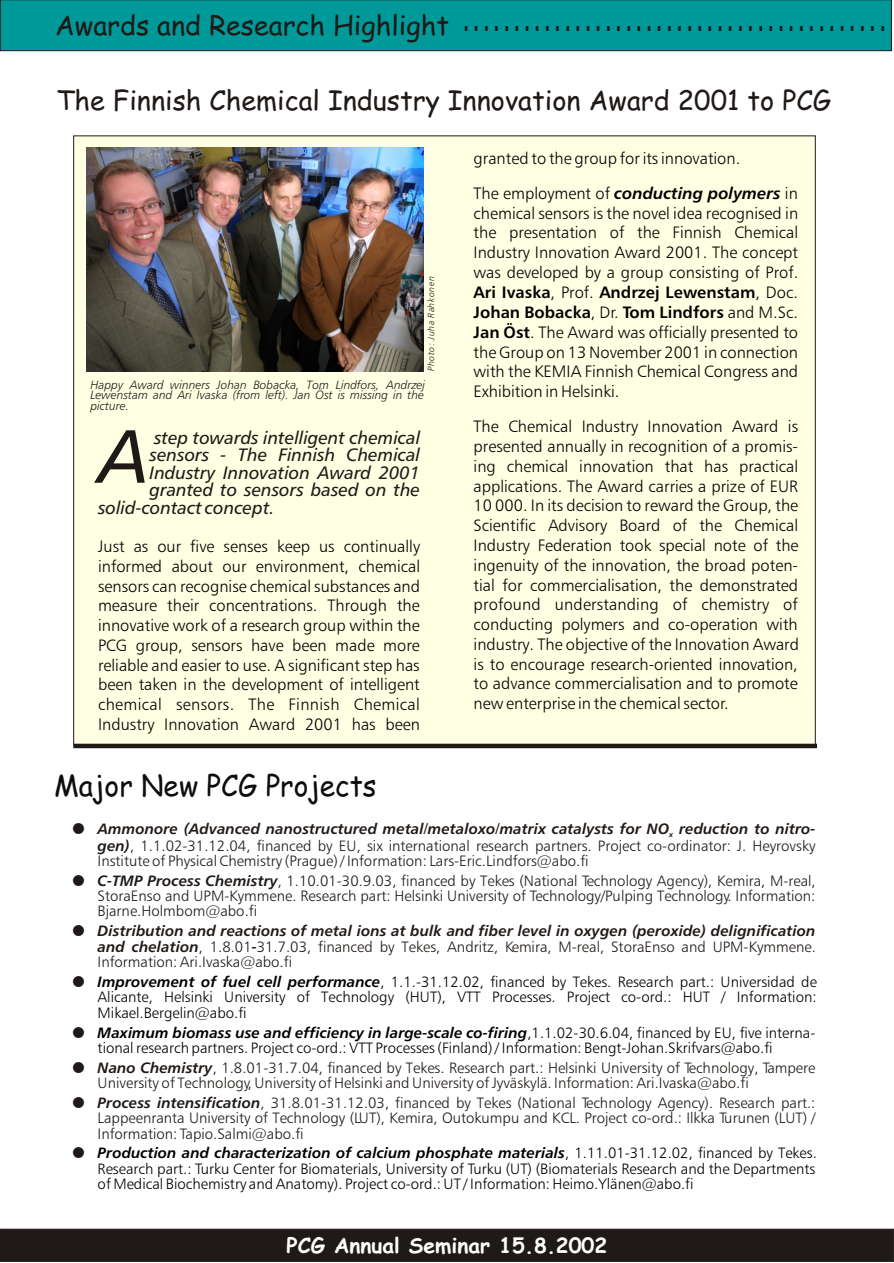
<style>
.page{position:relative;width:894px;height:1263px;background:#fff}
.page>*{position:absolute;margin:0;border:0;box-sizing:border-box;transform-origin:0 0}
.t1{font:italic 75.45px "Humnst 777 BT";color:#1f1a17}
.t2{font:38.1px "Avant Garde Bk BT";color:#1f1a17;scale:.95 1}
.t3{font:29.25px "Comic Sans MS";color:#0d0d0d;scale:.96 1}
.t4{font:27px "Comic Sans MS";color:#1f1a17}
.t5{font:700 21px "Comic Sans MS";color:#fff}
.t6{font:italic 18px/17.4px "Humnst 777 BT";color:#1f1a17}
.t7{font:16.5px/19.8px "Humnst 777 Lt BT";color:#000;text-align:justify}
.t8{font:700 16.5px/20.1px "Humnst 777 BT";color:#000}
.t9{font:italic 700 16.5px "Humnst 777 BT";color:#000}
.t10{font:16.5px "Humnst 777 Lt BT";letter-spacing:.02em;color:#000}
.t11{font:15px/15.3px "Humnst 777 Lt BT";color:#1f1a17}
.t12{font:15px/15.3px "Humnst 777 Lt BT";color:#000;text-align:justify}
.t13{font:italic 700 15px "Humnst 777 BT";color:#000}
.t14{font:italic 700 15px "Humnst 777 BT";color:#1f1a17}
.t15{font:italic 12px/10.1px "Humnst 777 Lt BT";color:#1f1a17;text-align:justify}
.t16{font:italic 9px "Humnst 777 Lt BT";letter-spacing:.05em;color:#1f1a17}
.t17{font:italic 700 7.5px "Humnst 777 BT";color:#1f1a17}
.s1{font-family:"Humnst 777 Lt BT";font-weight:400;font-style:normal}
.s2{font-family:"Humnst 777 Lt BT";font-weight:400}
.s3{font-family:"Humnst 777 BT";font-weight:700}
.s4{font-family:"Humnst 777 BT";font-weight:700;font-style:italic}
</style>
<div class="page">
<div style="left:74px;top:136px;width:741px;height:609px;background:#ffffe3"></div>
<div style="left:0;top:1229px;width:894px;height:33px;background:#1f1a17;border:1px solid #1f1a17"></div>
<div style="left:0;top:0;width:892px;height:51px;background:#099;border:1px solid #1f1a17"></div>
<hr style="left:73px;top:744px;width:744px;height:4px;background:#1f1a17">
<img style="left:87px;top:147px;width:336px;height:225px">
<h3 class="t4" style="left:55px;top:13px;width:395px">Awards and Research Highlight</h3>
<h2 class="t2" style="left:461px;top:3px;width:451px">..........................................</h2>
<h3 class="t4" style="left:56px;top:88px;width:777px">The Finnish Chemical Industry Innovation Award 2001 to PCG</h3>
<p class="t16" style="left:427px;top:371px;width:96px;rotate:-90deg">Photo: Juha Rahkonen</p>
<p class="t15" style="left:90px;top:381px;width:336px">Happy Award winners Johan Bobacka, Tom Lindfors, Andrzej Lewenstam and Ari Ivaska (from left). Jan Öst is missing in the picture.</p>
<h1 class="t1" style="left:98px;top:425px;width:53px">A</h1>
<p class="t6" style="left:150px;top:431px;width:272px">step towards intelligent chemical sensors - The Finnish Chemical</p>
<p class="t6" style="left:150px;top:465px;width:272px">Industry Innovation Award 2001</p>
<p class="t6" style="left:150px;top:483px;width:272px">granted to sensors based on the</p>
<p class="t6" style="left:98px;top:500px;width:178px">solid-contact concept.</p>
<p class="t7" style="left:474px;top:149px;width:268px">granted to the group for its innovation.</p>
<p class="t9" style="left:474px;top:186px;width:326px"><span class="s1">The employment of</span> conducting polymers <span class="s1">in</span></p>
<p class="t7" style="left:474px;top:204px;width:326px">chemical sensors is the novel idea recognised in the presentation of the Finnish Chemical Industry Innovation Award 2001. The concept was developed by a group consisting of Prof.</p>
<p class="t8" style="left:474px;top:284px;width:326px">Ari Ivaska<span class="s2">, Prof.</span> Andrzej Lewenstam<span class="s2">, Doc.<br></span>Johan Bobacka<span class="s2">, Dr.</span> Tom Lindfors <span class="s2">and M.Sc.</span></p>
<p class="t7" style="left:474px;top:324px;width:326px"><span class="s3">Jan Öst</span>. The Award was officially presented to the Group on 13 November 2001 in connection with the KEMIA Finnish Chemical Congress and Exhibition in Helsinki.</p>
<p class="t7" style="left:474px;top:418px;width:326px">The Chemical Industry Innovation Award is presented annually in recognition of a promis&shy;ing chemical innovation that has practical applications. The Award carries a prize of EUR 10 000. In its decision to reward the Group, the Scientific Advisory Board of the Chemical</p>
<p class="t7" style="left:98px;top:538px;width:324px">Just as our five senses keep us continually</p>
<p class="t7" style="left:474px;top:537px;width:326px">Industry Federation took special note of the</p>
<p class="t7" style="left:98px;top:558px;width:324px">informed about our environment, chemical</p>
<p class="t7" style="left:474px;top:557px;width:326px">ingenuity of the innovation, the broad poten-</p>
<p class="t7" style="left:98px;top:577px;width:324px">sensors can recognise chemical substances and</p>
<p class="t7" style="left:474px;top:576px;width:326px">tial for commercialisation, the demonstrated</p>
<p class="t7" style="left:98px;top:597px;width:323px">measure their concentrations. Through the</p>
<p class="t7" style="left:474px;top:596px;width:326px">profound understanding of chemistry of</p>
<p class="t7" style="left:98px;top:617px;width:323px">innovative work of a research group within the</p>
<p class="t7" style="left:474px;top:616px;width:326px">conducting polymers and co-operation with</p>
<p class="t7" style="left:98px;top:637px;width:323px">PCG group, sensors have been made more</p>
<p class="t7" style="left:474px;top:636px;width:327px">industry. The objective of the Innovation Award</p>
<p class="t7" style="left:98px;top:656px;width:323px">reliable and easier to use. A significant step has</p>
<p class="t7" style="left:474px;top:655px;width:326px">is to encourage research-oriented innovation,</p>
<p class="t7" style="left:98px;top:676px;width:323px">been taken in the development of intelligent</p>
<p class="t7" style="left:474px;top:675px;width:326px">to advance commercialisation and to promote</p>
<p class="t10" style="left:98px;top:698px;width:323px">chemical sensors. The Finnish Chemical</p>
<p class="t7" style="left:474px;top:695px;width:257px">new enterprise in the chemical sector.</p>
<p class="t7" style="left:98px;top:716px;width:323px">Industry Innovation Award 2001 has been</p>
<h3 class="t3" style="left:54px;top:772px;width:337px">Major New PCG Projects</h3>
<p class="t14" style="left:98px;top:823px;width:719px">Ammonore (Advanced nanostructured metal/metaloxo/matrix catalysts for NO reduction to nitro-</p>
<p class="t17" style="left:669px;top:831px;width:6px">x</p>
<p class="t11" style="left:98px;top:839px;width:719px"><span class="s4">gen)</span>, 1.1.02-31.12.04, financed by EU, six international research partners. Project co-ordinator: J. Heyrovsky<br>Institute of Physical Chemistry (Prague) / Information: Lars-Eric.Lindfors@abo.fi</p>
<p class="t11" style="left:98px;top:874px;width:720px;text-align:justify"><span class="s4">C-TMP Process Chemistry</span>, 1.10.01-30.9.03, financed by Tekes (National Technology Agency), Kemira, M-real, StoraEnso and UPM-Kymmene. Research part: Helsinki University of Technology/Pulping Technology. Information:<br>Bjarne.Holmbom@abo.fi</p>
<p class="t14" style="left:98px;top:925px;width:719px">Distribution and reactions of metal ions at bulk and fiber level in oxygen (peroxide) delignification</p>
<p class="t11" style="left:98px;top:940px;width:720px"><span class="s4">and chelation</span>, 1.8.01<span class="s4">-</span>31.7.03, financed by Tekes, Andritz, Kemira, M-real, StoraEnso and UPM-Kymmene.<br>Information: Ari.Ivaska@abo.fi</p>
<p class="t12" style="left:98px;top:976px;width:721px"><span class="s4">Improvement of fuel cell performance</span>, 1.1.-31.12.02, financed by Tekes. Research part.: Universidad de Alicante, Helsinki University of Technology (HUT), VTT Processes. Project co-ord.: HUT / Information:<br>Mikael.Bergelin@abo.fi</p>
<p class="t13" style="left:98px;top:1026px;width:719px">Maximum biomass use and efficiency in large-scale co-firing<span class="s1">,1.1.02-30.6.04, financed by EU, five interna-</span></p>
<p class="t12" style="left:98px;top:1041px;width:676px">tional research partners. Project co-ord.: VTT Processes (Finland) / Information: Bengt-Johan.Skrifvars@abo.fi</p>
<p class="t11" style="left:98px;top:1061px;width:719px"><span class="s4">Nano Chemistry</span>, 1.8.01-31.7.04, financed by Tekes. Research part.: Helsinki University of Technology, Tampere<br>University of Technology, University of Helsinki and University of Jyväskylä. Information: Ari.Ivaska@abo.fi</p>
<p class="t11" style="left:98px;top:1096px;width:720px;text-align:justify"><span class="s4">Process intensification</span>, 31.8.01-31.12.03, financed by Tekes (National Technology Agency). Research part.:<br>Lappeenranta University of Technology (LUT), Kemira, Outokumpu and KCL. Project co-ord.: Ilkka Turunen (LUT) / Information: Tapio.Salmi@abo.fi</p>
<p class="t13" style="left:98px;top:1147px;width:721px">Production and characterization of calcium phosphate materials<span class="s1">, 1.11.01-31.12.02, financed by Tekes.</span></p>
<p class="t12" style="left:98px;top:1162px;width:719px">Research part.: Turku Center for Biomaterials, University of Turku (UT) (Biomaterials Research and the Departments of Medical Biochemistry and Anatomy). Project co-ord.: UT / Information: Heimo.Ylänen@abo.fi</p>
<p class="t5" style="left:286px;top:1237px;width:322px">PCG Annual Seminar 15.8.2002</p>
</div>
